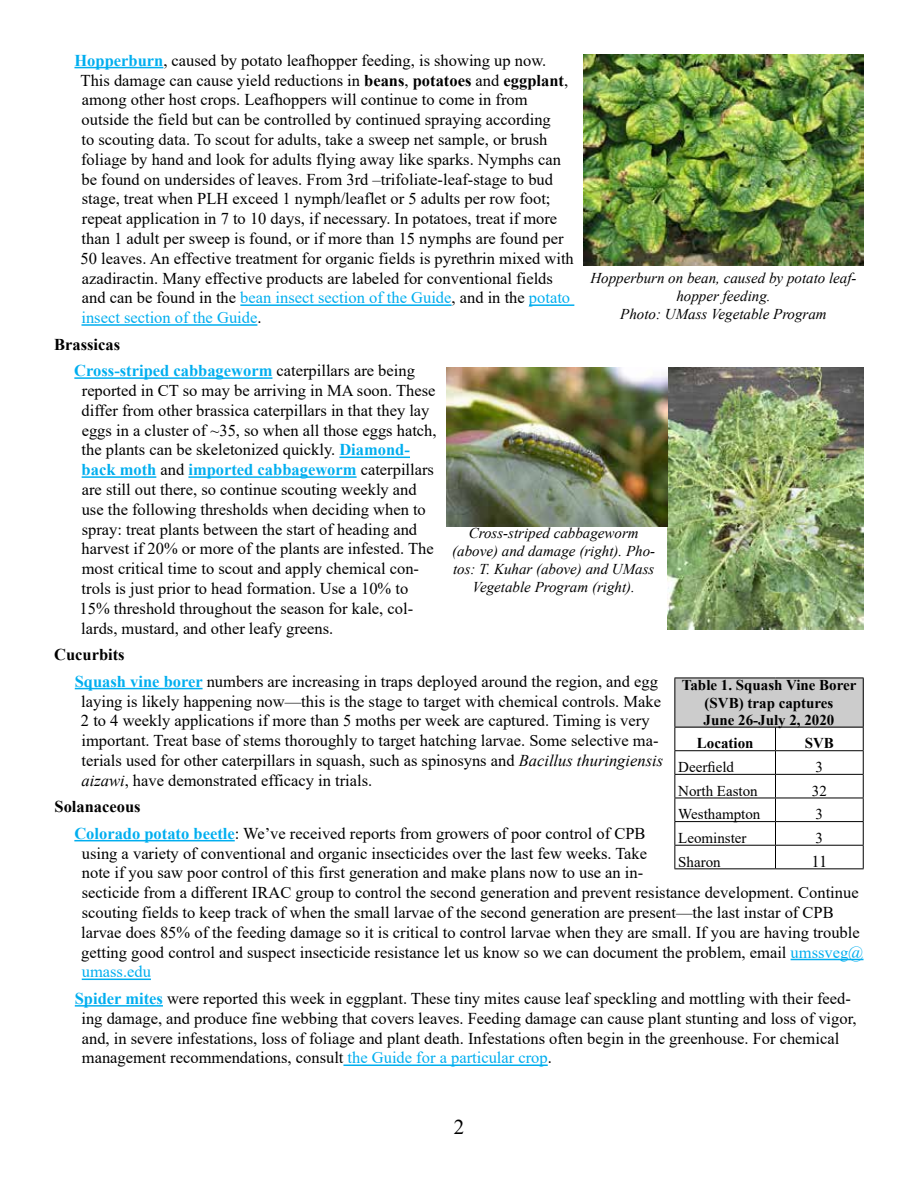
<style>
.page{position:relative;width:918px;height:1188px;background:#fff}
.page>*{position:absolute;margin:0;border:0;box-sizing:border-box;transform-origin:0 0}
.t1{font:21px "Times New Roman";color:#000}
.t2{font:16.5px/19.8px "Times New Roman";color:#000}
.t3{font:700 16.5px/26.5px "Times New Roman";color:#00aeef}
.t4{font:italic 15px/18px "Times New Roman";color:#000;text-align:center}
.t5{font:700 15px/17.2px "Times New Roman";color:#000;text-align:center}
.t6{font:15px "Times New Roman";color:#000}
.s1{font-weight:700;color:#00aeef}
.s2{font-weight:700}
.s3{color:#00aeef}
.s4{color:#000}
.s5{font-weight:400;color:#000}
.s6{font-style:italic}
</style>
<div class="page">
<hr style="left:74px;top:67px;width:89px;height:1px;background:#00aeef">
<hr style="left:240px;top:304px;width:212px;height:2px;background:#00aeef">
<hr style="left:529px;top:304px;width:45px;height:2px;background:#00aeef">
<hr style="left:81px;top:324px;width:176px;height:2px;background:#00aeef">
<hr style="left:74px;top:377px;width:199px;height:2px;background:#00aeef">
<hr style="left:339px;top:457px;width:71px;height:1px;background:#00aeef">
<hr style="left:82px;top:476px;width:74px;height:2px;background:#00aeef">
<hr style="left:188px;top:476px;width:169px;height:2px;background:#00aeef">
<hr style="left:75px;top:688px;width:128px;height:1px;background:#00aeef">
<hr style="left:74px;top:840px;width:161px;height:1px;background:#00aeef">
<hr style="left:791px;top:959px;width:73px;height:1px;background:#00aeef">
<hr style="left:82px;top:979px;width:69px;height:1px;background:#00aeef">
<hr style="left:75px;top:1005px;width:88px;height:2px;background:#00aeef">
<hr style="left:343px;top:1064px;width:205px;height:2px;background:#00aeef">
<img style="left:667px;top:368px;width:197px;height:262px">
<img style="left:447px;top:368px;width:220px;height:158px">
<img style="left:583px;top:54px;width:281px;height:211px">
<div style="left:675px;top:678px;width:188px;height:49px;background:#ccc"></div>
<hr style="left:674px;top:678px;width:101px;height:1px;background:#000">
<hr style="left:674px;top:678px;width:1px;height:49px;background:#000">
<hr style="left:776px;top:678px;width:88px;height:1px;background:#000">
<hr style="left:863px;top:678px;width:1px;height:49px;background:#000">
<hr style="left:674px;top:727px;width:101px;height:1px;background:#000">
<hr style="left:776px;top:727px;width:88px;height:1px;background:#000">
<hr style="left:674px;top:750px;width:101px;height:1px;background:#000">
<hr style="left:776px;top:750px;width:88px;height:1px;background:#000">
<hr style="left:674px;top:774px;width:101px;height:1px;background:#000">
<hr style="left:776px;top:774px;width:88px;height:1px;background:#000">
<hr style="left:674px;top:798px;width:101px;height:1px;background:#000">
<hr style="left:776px;top:798px;width:88px;height:1px;background:#000">
<hr style="left:674px;top:821px;width:101px;height:1px;background:#000">
<hr style="left:776px;top:821px;width:88px;height:1px;background:#000">
<hr style="left:674px;top:845px;width:101px;height:1px;background:#000">
<svg style="left:674px;top:727px;width:1px;height:141px"></svg>
<hr style="left:776px;top:845px;width:88px;height:1px;background:#000">
<svg style="left:775px;top:727px;width:1px;height:141px"></svg>
<svg style="left:863px;top:727px;width:1px;height:141px"></svg>
<hr style="left:674px;top:868px;width:101px;height:1px;background:#000">
<hr style="left:776px;top:868px;width:88px;height:1px;background:#000">
<p class="t2" style="left:81px;top:50px;width:495px;text-indent:-6px"><span class="s1">Hopperburn</span>, caused by potato leafhopper feeding, is showing up now.<br>This damage can cause yield reductions in <span class="s2">beans</span>, <span class="s2">potatoes</span> and <span class="s2">eggplant</span>, among other host crops. Leafhoppers will continue to come in from outside the field but can be controlled by continued spraying according<br>to scouting data. To scout for adults, take a sweep net sample, or brush foliage by hand and look for adults flying away like sparks. Nymphs can be found on undersides of leaves. From 3rd –trifoliate-leaf-stage to bud stage, treat when PLH exceed 1 nymph/leaflet or 5 adults per row foot; repeat application in 7 to 10 days, if necessary. In potatoes, treat if more than 1 adult per sweep is found, or if more than 15 nymphs are found per 50 leaves. An effective treatment for organic fields is pyrethrin mixed with azadiractin. Many effective products are labeled for conventional fields and can be found in the <span class="s3">bean insect section of the Guide</span>, and in the <span class="s3">potato insect section of the Guide</span>.</p>
<p class="t3" style="left:74px;top:330px;width:342px;text-indent:-20px"><span class="s4">Brassicas<br></span>Cross-striped cabbageworm <span class="s5">caterpillars are being</span></p>
<p class="t2" style="left:80px;top:380px;width:359px">reported in CT so may be arriving in MA soon. These differ from other brassica caterpillars in that they lay eggs in a cluster of ~35, so when all those eggs hatch, the plants can be skeletonized quickly. <span class="s1">Diamond&shy;back moth</span> and <span class="s1">imported cabbageworm</span> caterpillars are still out there, so continue scouting weekly and use the following thresholds when deciding when to spray: treat plants between the start of heading and harvest if 20% or more of the plants are infested. The most critical time to scout and apply chemical con&shy;trols is just prior to head formation. Use a 10% to 15% threshold throughout the season for kale, col&shy;lards, mustard, and other leafy greens.</p>
<p class="t2" style="left:75px;top:641px;width:585px;line-height:26.5px;text-indent:-21px"><span class="s2">Cucurbits<br></span><span class="s1">Squash vine borer</span> numbers are increasing in traps deployed around the region, and egg</p>
<p class="t2" style="left:81px;top:691px;width:584px">laying is likely happening now—this is the stage to target with chemical controls. Make 2 to 4 weekly applications if more than 5 moths per week are captured. Timing is very important. Treat base of stems thoroughly to target hatching larvae. Some selective ma&shy;terials used for other caterpillars in squash, such as spinosyns and <span class="s6">Bacillus thuringiensis aizawi</span>, have demonstrated efficacy in trials.</p>
<p class="t2" style="left:74px;top:793px;width:573px;line-height:26.5px;text-indent:-20px"><span class="s2">Solanaceous<br></span><span class="s1">Colorado potato beetle</span>: We’ve received reports from growers of poor control of CPB</p>
<p class="t2" style="left:81px;top:843px;width:784px">using a variety of conventional and organic insecticides over the last few weeks. Take<br>note if you saw poor control of this first generation and make plans now to use an in-<br>secticide from a different IRAC group to control the second generation and prevent resistance development. Continue scouting fields to keep track of when the small larvae of the second generation are present—the last instar of CPB larvae does 85% of the feeding damage so it is critical to control larvae when they are small. If you are having trouble getting good control and suspect insecticide resistance let us know so we can document the problem, email <span class="s3">umssveg@ umass.edu</span></p>
<p class="t2" style="left:81px;top:988px;width:777px;text-indent:-7px"><span class="s1">Spider mites</span> were reported this week in eggplant. These tiny mites cause leaf speckling and mottling with their feed&shy;ing damage, and produce fine webbing that covers leaves. Feeding damage can cause plant stunting and loss of vigor, and, in severe infestations, loss of foliage and plant death. Infestations often begin in the greenhouse. For chemical management recommendations, consult <span class="s3">the Guide for a particular crop</span>.</p>
<p class="t4" style="left:590px;top:269px;width:268px">Hopperburn on bean, caused by potato leaf&shy;hopper feeding.<br>Photo: UMass Vegetable Program</p>
<p class="t4" style="left:452px;top:524px;width:204px">Cross-striped cabbageworm (above) and damage (right). Pho&shy;tos: T. Kuhar (above) and UMass<br>Vegetable Program (right).</p>
<p class="t5" style="left:682px;top:676px;width:176px">Table 1. Squash Vine Borer (SVB) trap captures<br>June 26-July 2, 2020</p>
<p class="t5" style="left:697px;top:734px;width:58px">Location</p>
<p class="t5" style="left:805px;top:734px;width:31px">SVB</p>
<p class="t6" style="left:678px;top:757px;width:57px">Deerfield</p>
<p class="t6" style="left:816px;top:757px;width:9px">3</p>
<p class="t6" style="left:678px;top:780px;width:81px">North Easton</p>
<p class="t6" style="left:812px;top:780px;width:16px">32</p>
<p class="t6" style="left:678px;top:804px;width:84px">Westhampton</p>
<p class="t6" style="left:816px;top:804px;width:9px">3</p>
<p class="t6" style="left:678px;top:827px;width:70px">Leominster</p>
<p class="t6" style="left:816px;top:827px;width:9px">3</p>
<p class="t6" style="left:678px;top:851px;width:44px">Sharon</p>
<p class="t2" style="left:811px;top:851px;width:17px">11</p>
<p class="t1" style="left:454px;top:1112px;width:12px">2</p>
</div>
